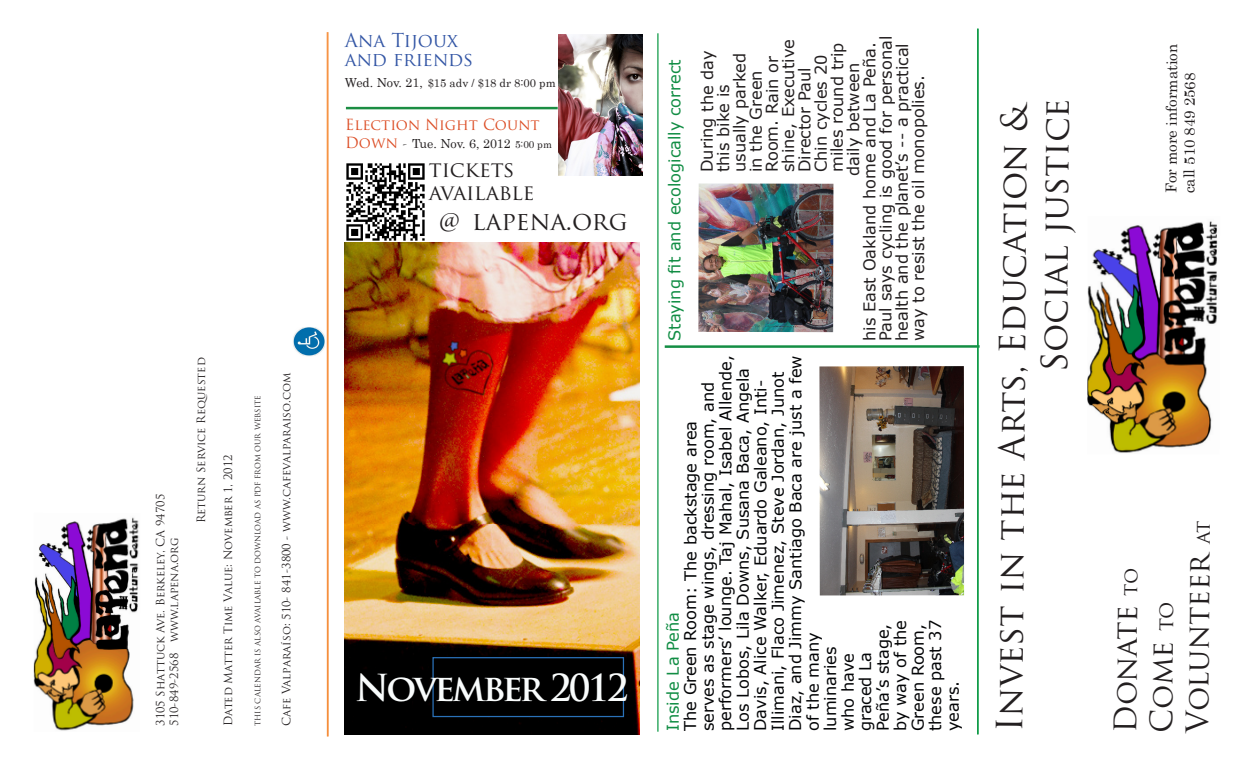
<style>
.page{position:relative;width:1260px;height:765px;background:#fff}
.page>*{position:absolute;margin:0;border:0;box-sizing:border-box;transform-origin:0 0}
.t1{font:700 36.25px "Trajan Pro";letter-spacing:-.075em;color:#f9fcfc}
.t2{font:35px/43.4px "Trajan Pro";letter-spacing:-.01em;color:#231f20;text-align:right}
.t3{font:30px/36.1px "Trajan Pro";letter-spacing:-.01em;color:#231f20}
.t4{font:25px "Trajan Pro";color:#231f20}
.t5{font:23.75px "Trajan Pro";color:#231f20}
.t6{font:21.25px/23.8px "Trajan Pro";color:#231f20}
.t7{font:18.75px/18.8px "Trajan Pro";color:#3356a5}
.t8{font:16.25px/17.5px "Verdana";color:#040507}
.t9{font:16.25px "Verdana";color:#231f20}
.t10{font:16.25px "Verdana";color:#118d44}
.t11{font:15px/17.9px "Century";letter-spacing:-.005em;color:#231f20}
.t12{font:15px "Trajan Pro";color:#dc4e26}
.t13{font:12.5px "Century";color:#231f20}
.t14{font:11.25px/13.5px "Trajan Pro";color:#231f20}
.t15{font:11.25px "Century";color:#231f20}
.t16{font:7.5px "Trajan Pro";color:#231f20}
.s1{font-size:12.5px}
.s2{font-family:"Trajan Pro";font-size:15px;color:#dc4e26}
.s3{font-family:"Trajan Pro";font-size:11.25px}
.s4{font-size:10px}
.s5{font-size:20px}
.s6{font-size:21.25px}
</style>
<div class="page">
<img style="left:33px;top:517px;width:106px;height:214px">
<img style="left:293px;top:327px;width:32px;height:29px">
<img style="left:559px;top:34px;width:83px;height:141px">
<img style="left:346px;top:163px;width:79px;height:78px">
<img style="left:819px;top:366px;width:145px;height:229px">
<hr style="left:665px;top:345px;width:315px;height:3px;background:#148e44">
<hr style="left:346px;top:107px;width:212px;height:2px;background:#1b8d43">
<img style="left:345px;top:242px;width:294px;height:493px">
<hr style="left:657px;top:33px;width:2px;height:699px;background:#109b48">
<img style="left:1087px;top:221px;width:131px;height:232px">
<img style="left:698px;top:183px;width:136px;height:149px">
<div style="left:433px;top:658px;width:190px;height:59px;background:#000"></div>
<div style="left:432px;top:657px;width:192px;height:60px;border:1px solid #2a71b8"></div>
<hr style="left:328px;top:32px;width:1px;height:705px;background:#f58429">
<hr style="left:327px;top:32px;width:1px;height:705px;background:#f58429">
<hr style="left:978px;top:29px;width:1px;height:705px;background:#109b48">
<hr style="left:977px;top:29px;width:1px;height:705px;background:#109b48">
<p class="t14" style="left:154px;top:726px;width:233px;rotate:-90deg">3105 Shattuck Ave. Berkeley, CA 94705<br>510-849-2568 www.lapena.org</p>
<p class="t14" style="left:194px;top:523px;width:167px;rotate:-90deg">Return Service Requested</p>
<p class="t14" style="left:221px;top:726px;width:273px;rotate:-90deg">Dated Matter Time Value: November 1, 2012</p>
<p class="t16" style="left:253px;top:726px;width:332px;rotate:-90deg">THIS CALENDAR IS ALSO AVAILABLE TO DOWNLOAD AS PDF FROM OUR WEBSITE</p>
<p class="t14" style="left:280px;top:726px;width:355px;rotate:-90deg">Cafe Valparaíso: 510- 841-3800 - www.cafevalparaiso.com</p>
<p class="t7" style="left:345px;top:31px;width:130px">Ana Tijoux and friends</p>
<p class="t15" style="left:345px;top:73px;width:212px"><span class="s1">Wed. Nov. 21,</span> $15 adv / $18 dr 8:00 pm</p>
<p class="t12" style="left:345px;top:115px;width:196px">Election Night Count</p>
<p class="t13" style="left:345px;top:133px;width:208px"><span class="s2">Down</span> <span class="s3">-</span> Tue. Nov. 6, 2012 <span class="s4">5:00 pm</span></p>
<h3 class="t6" style="left:429px;top:157px;width:107px">tickets available</h3>
<h3 class="t5" style="left:439px;top:206px;width:23px">@</h3>
<h3 class="t4" style="left:472px;top:205px;width:157px">lapena.org</h3>
<h1 class="t1" style="left:355px;top:665px;width:275px">November 2012</h1>
<p class="t9" style="left:859px;top:341px;width:300px;rotate:-90deg">his East Oakland home and La Peña.</p>
<p class="t9" style="left:875px;top:341px;width:307px;rotate:-90deg">Paul says cycling is good for personal</p>
<p class="t9" style="left:892px;top:341px;width:299px;rotate:-90deg">health and the planet’s -- a practical</p>
<p class="t9" style="left:778px;top:172px;width:134px;rotate:-90deg">shine, Executive</p>
<p class="t9" style="left:827px;top:172px;width:131px;rotate:-90deg">miles round trip</p>
<p class="t10" style="left:664px;top:341px;width:283px;rotate:-90deg">Staying fit and ecologically correct</p>
<p class="t9" style="left:697px;top:172px;width:123px;rotate:-90deg">During the day</p>
<p class="t9" style="left:729px;top:172px;width:121px;rotate:-90deg">usually parked</p>
<p class="t9" style="left:810px;top:172px;width:119px;rotate:-90deg">Chin cycles 20</p>
<p class="t9" style="left:762px;top:172px;width:118px;rotate:-90deg">Room. Rain or</p>
<p class="t9" style="left:843px;top:176px;width:115px;rotate:-90deg">daily between</p>
<p class="t9" style="left:794px;top:172px;width:106px;rotate:-90deg">Director Paul</p>
<p class="t9" style="left:745px;top:172px;width:103px;rotate:-90deg">in the Green</p>
<p class="t9" style="left:908px;top:341px;width:267px;rotate:-90deg">way to resist the oil monopolies.</p>
<p class="t9" style="left:713px;top:172px;width:89px;rotate:-90deg">this bike is</p>
<p class="t8" style="left:681px;top:731px;width:378px;rotate:-90deg">The Green Room: The backstage area<br>serves as stage wings, dressing room, and performers’ lounge. Taj Mahal, Isabel Allende,<br>Los Lobos, Lila Downs, Susana Baca, Angela<br>Davis, Alice Walker, Eduardo Galeano, Inti-<br>Illimani, Flaco Jimenez, Steve Jordan, Junot<br>Diaz, and Jimmy Santiago Baca are just a few of the many<br>luminaries<br>who have<br>graced La<br>Peña’s stage,<br>by way of the<br>Green Room,<br>these past 37<br>years.</p>
<p class="t10" style="left:663px;top:731px;width:121px;rotate:-90deg">Inside La Peña</p>
<h2 class="t2" style="left:990px;top:732px;width:635px;rotate:-90deg">Invest in the Arts, Education &amp;<br>Social justice</h2>
<p class="t11" style="left:1161px;top:193px;width:151px;rotate:-90deg">For more information call 510 849 2568</p>
<h3 class="t3" style="left:1108px;top:733px;width:215px;rotate:-90deg">Donate <span class="s5">to<br></span>Come <span class="s6">to<br></span>Volunteer <span class="s5">at</span></h3>
</div>
